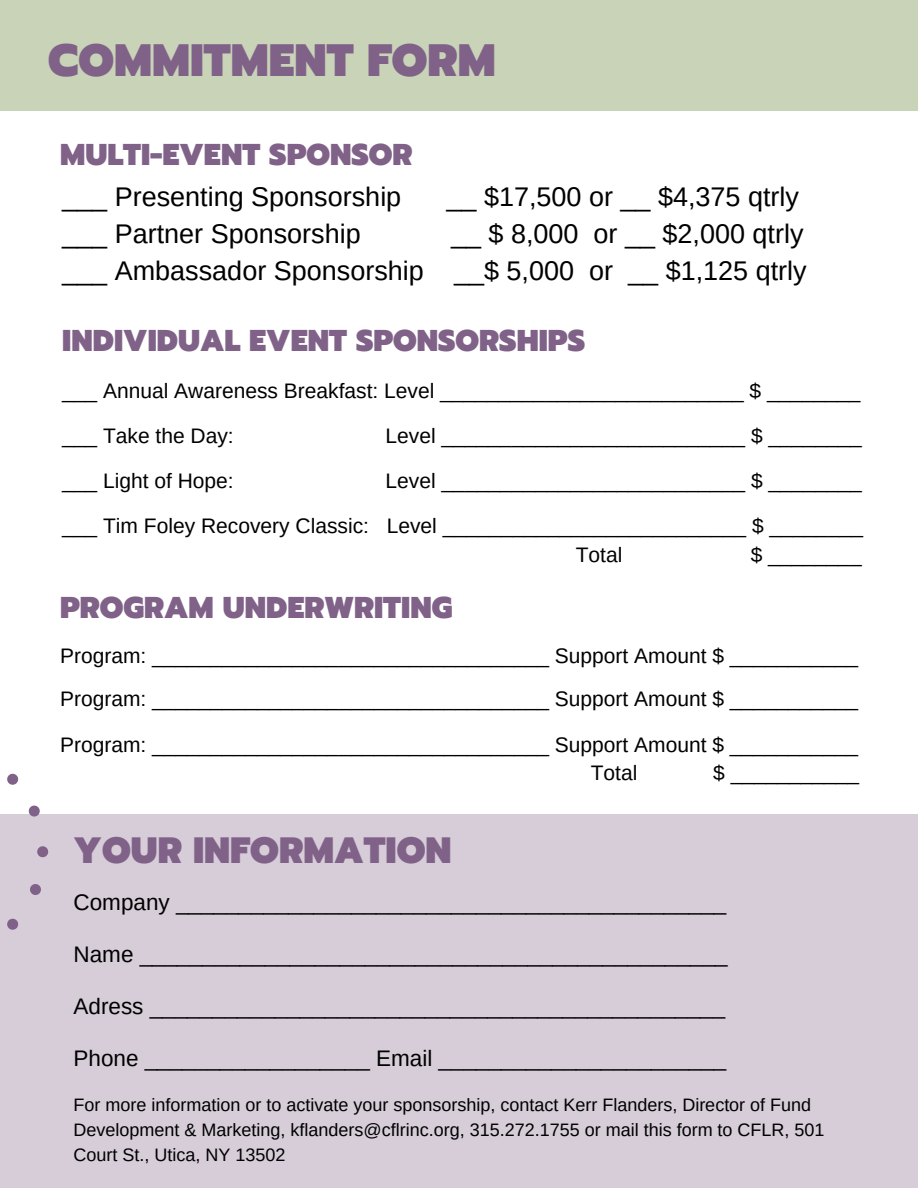
<style>
.page{position:relative;width:918px;height:1188px;background:#fff}
.page>*{position:absolute;margin:0;border:0;box-sizing:border-box;transform-origin:0 0}
.t1{font:900 45.15px "Prompt";color:#806289}
.t2{font:900 36.45px "Prompt";color:#806289}
.t3{font:900 30px "Prompt";color:#806289}
.t4{font:27px/37.2px "Arimo";color:#000;text-align:right}
.t5{font:22.5px "Arimo";color:#000}
.t6{font:21px/29px "Arimo";color:#000}
.t7{font:18px/24.8px "Arimo";color:#000}
</style>
<div class="page">
<div style="left:0;top:0;width:918px;height:111px;background:#c8d3b7"></div>
<div style="left:0;top:814px;width:918px;height:374px;background:#d6cdd9"></div>
<svg style="left:7px;top:773px;width:41px;height:157px"></svg>
<h3 class="t1" style="left:48px;top:27px;width:449px">COMMITMENT FORM</h3>
<h1 class="t3" style="left:60px;top:133px;width:354px">MULTI-EVENT SPONSOR</h1>
<h5 class="t4" style="left:62px;top:178px;width:341px">___ Presenting Sponsorship</h5>
<h5 class="t4" style="left:447px;top:178px;width:354px">__ $17,500 or __ $4,375 qtrly</h5>
<h5 class="t4" style="left:62px;top:215px;width:300px">___ Partner Sponsorship</h5>
<h5 class="t4" style="left:62px;top:215px;width:746px">__ $ 8,000 or __ $2,000 qtrly<br>___ Ambassador Sponsorship __$ 5,000 or __ $1,125 qtrly</h5>
<h5 class="t3" style="left:62px;top:319px;width:524px">INDIVIDUAL EVENT SPONSORSHIPS</h5>
<h5 class="t6" style="left:62px;top:377px;width:800px">___ Annual Awareness Breakfast: Level __________________________ $ ________</h5>
<h5 class="t6" style="left:62px;top:422px;width:173px">___ Take the Day:</h5>
<h5 class="t6" style="left:386px;top:422px;width:478px">Level __________________________ $ ________</h5>
<h3 class="t6" style="left:62px;top:467px;width:173px">___ Light of Hope:</h3>
<h3 class="t6" style="left:386px;top:467px;width:478px">Level __________________________ $ ________</h3>
<h5 class="t6" style="left:576px;top:512px;width:289px;text-indent:-513px">___ Tim Foley Recovery Classic: Level __________________________ $ ________<br>Total</h5>
<h5 class="t6" style="left:751px;top:541px;width:112px">$ ________</h5>
<h3 class="t3" style="left:60px;top:586px;width:394px">PROGRAM UNDERWRITING</h3>
<h5 class="t6" style="left:60px;top:641px;width:800px">Program: __________________________________ Support Amount $ ___________</h5>
<h5 class="t6" style="left:60px;top:684px;width:800px">Program: __________________________________ Support Amount $ ___________</h5>
<p class="t6" style="left:591px;top:730px;width:269px;text-indent:-531px">Program: __________________________________ Support Amount $ ___________<br>Total</p>
<p class="t6" style="left:713px;top:759px;width:147px">$ ___________</p>
<p class="t2" style="left:74px;top:823px;width:380px">YOUR INFORMATION</p>
<h2 class="t5" style="left:74px;top:890px;width:654px">Company ____________________________________________</h2>
<h5 class="t5" style="left:74px;top:942px;width:656px">Name _______________________________________________</h5>
<h5 class="t5" style="left:74px;top:993px;width:653px">Adress ______________________________________________</h5>
<h5 class="t5" style="left:74px;top:1045px;width:654px">Phone __________________ Email _______________________</h5>
<h5 class="t7" style="left:74px;top:1093px;width:753px">For more information or to activate your sponsorship, contact Kerr Flanders, Director of Fund<br>Development &amp; Marketing, kflanders@cflrinc.org, 315.272.1755 or mail this form to CFLR, 501<br>Court St., Utica, NY 13502</h5>
</div>
